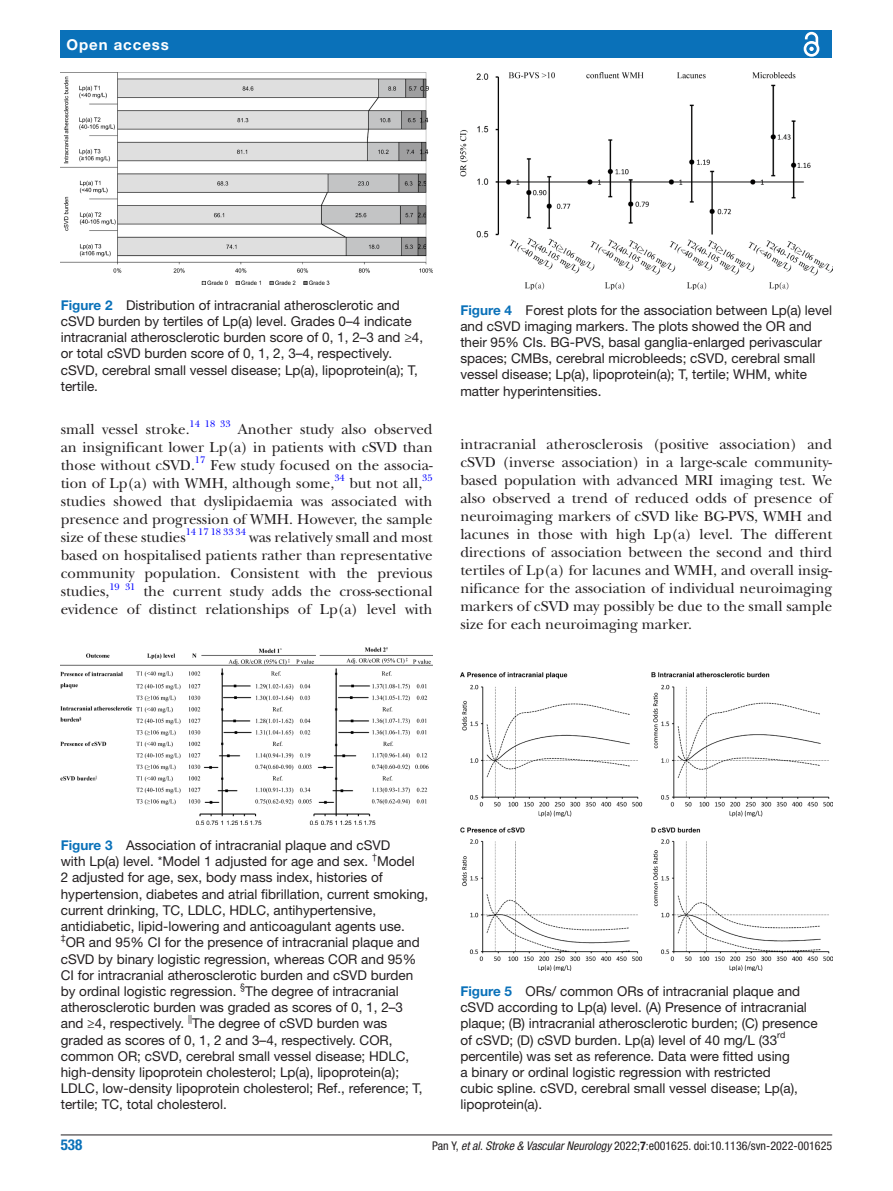
<style>
.page{position:relative;width:893px;height:1191px;background:#fff}
.page>*{position:absolute;margin:0;border:0;box-sizing:border-box;transform-origin:0 0}
.t1{font:15px/18px "New Baskerville";color:#231f20;text-align:justify}
.t2{font:700 15px "Helvetica Neue LT Std";letter-spacing:.065em;color:#fff}
.t3{font:700 condensed 15px "Helvetica Neue LT Std";color:#0a71b9}
.t4{font:13.5px/16.2px "Helvetica Neue LT Std";color:#231f20}
.t5{font:condensed 12px "Helvetica Neue LT Std";color:#231f20}
.t6{font:9.9px "New Baskerville";color:#00f}
.t7{font:9px "Helvetica Neue LT Std";color:#231f20}
.s1{font-weight:700;color:#0a71b9}
.s2{font-style:italic}
.s3{font-weight:700}
</style>
<div class="page">
<hr style="left:61px;top:1134px;width:771px;height:1px;background:#231f20">
<div style="left:61px;top:31px;width:771px;height:27px;background:#0a71b9"></div>
<svg style="left:803px;top:31px;width:17px;height:26px"></svg>
<img style="left:61px;top:73px;width:372px;height:211px">
<img style="left:61px;top:647px;width:372px;height:178px">
<img style="left:460px;top:73px;width:372px;height:216px">
<img style="left:460px;top:672px;width:372px;height:298px">
<p class="t2" style="left:66px;top:35px;width:104px">Open access</p>
<p class="t4" style="left:61px;top:296px;width:364px"><span class="s1">Figure 2</span> Distribution of intracranial atherosclerotic and cSVD burden by tertiles of Lp(a) level. Grades 0–4 indicate intracranial atherosclerotic burden score of 0, 1, 2–3 and ≥4, or total cSVD burden score of 0, 1, 2, 3–4, respectively. cSVD, cerebral small vessel disease; Lp(a), lipoprotein(a); T, tertile.</p>
<p class="t1" style="left:61px;top:420px;width:130px">small vessel stroke.</p>
<p class="t6" style="left:190px;top:418px;width:42px">14 18 33</p>
<p class="t1" style="left:61px;top:420px;width:373px;text-indent:177px">Another study also observed an insignificant lower Lp(a) in patients with cSVD than those without cSVD.</p>
<p class="t6" style="left:195px;top:454px;width:12px">17</p>
<p class="t1" style="left:61px;top:456px;width:373px;text-indent:150px">Few study focused on the associa&shy;tion of Lp(a) with WMH, although some,</p>
<p class="t6" style="left:334px;top:472px;width:12px">34</p>
<p class="t1" style="left:349px;top:474px;width:74px">but not all,</p>
<p class="t6" style="left:422px;top:472px;width:12px">35</p>
<p class="t1" style="left:61px;top:492px;width:373px">studies showed that dyslipidaemia was associated with presence and progression of WMH. However, the sample size of these studies</p>
<p class="t6" style="left:186px;top:526px;width:62px">14 17 18 33 34</p>
<p class="t1" style="left:61px;top:528px;width:373px;text-indent:188px">was relatively small and most based on hospitalised patients rather than representative community population. Consistent with the previous studies,</p>
<p class="t6" style="left:109px;top:580px;width:28px">19 31</p>
<p class="t1" style="left:61px;top:582px;width:373px;text-align:right">the current study adds the cross-sectional<br>evidence of distinct relationships of Lp(a) level with</p>
<p class="t4" style="left:460px;top:301px;width:373px"><span class="s1">Figure 4</span> Forest plots for the association between Lp(a) level and cSVD imaging markers. The plots showed the OR and their 95% CIs. BG-PVS, basal ganglia-enlarged perivascular spaces; CMBs, cerebral microbleeds; cSVD, cerebral small vessel disease; Lp(a), lipoprotein(a); T, tertile; WHM, white matter hyperintensities.</p>
<p class="t1" style="left:460px;top:435px;width:373px">intracranial atherosclerosis (positive association) and cSVD (inverse association) in a large-scale community&shy;based population with advanced MRI imaging test. We also observed a trend of reduced odds of presence of neuroimaging markers of cSVD like BG-PVS, WMH and lacunes in those with high Lp(a) level. The different directions of association between the second and third tertiles of Lp(a) for lacunes and WMH, and overall insig&shy;nificance for the association of individual neuroimaging markers of cSVD may possibly be due to the small sample size for each neuroimaging marker.</p>
<p class="t4" style="left:61px;top:837px;width:331px"><span class="s1">Figure 3</span> Association of intracranial plaque and cSVD with Lp(a) level. *Model 1 adjusted for age and sex.</p>
<p class="t7" style="left:372px;top:851px;width:6px">†</p>
<p class="t4" style="left:61px;top:853px;width:369px;text-indent:316px">Model<br>2 adjusted for age, sex, body mass index, histories of hypertension, diabetes and atrial fibrillation, current smoking, current drinking, TC, LDLC, HDLC, antihypertensive, antidiabetic, lipid-lowering and anticoagulant agents use.</p>
<p class="t7" style="left:61px;top:932px;width:6px">‡</p>
<p class="t4" style="left:61px;top:934px;width:361px;text-indent:5px">OR and 95% CI for the presence of intracranial plaque and cSVD by binary logistic regression, whereas COR and 95% CI for intracranial atherosclerotic burden and cSVD burden by ordinal logistic regression.</p>
<p class="t7" style="left:240px;top:981px;width:6px">§</p>
<p class="t4" style="left:61px;top:982px;width:344px;text-indent:184px">The degree of intracranial atherosclerotic burden was graded as scores of 0, 1, 2–3 and ≥4, respectively.</p>
<p class="t7" style="left:188px;top:1013px;width:5px">||</p>
<p class="t4" style="left:61px;top:1015px;width:363px;text-indent:131px">The degree of cSVD burden was graded as scores of 0, 1, 2 and 3–4, respectively. COR, common OR; cSVD, cerebral small vessel disease; HDLC, high-density lipoprotein cholesterol; Lp(a), lipoprotein(a); LDLC, low-density lipoprotein cholesterol; Ref., reference; T, tertile; TC, total cholesterol.</p>
<p class="t4" style="left:460px;top:982px;width:359px"><span class="s1">Figure 5</span> ORs/ common ORs of intracranial plaque and cSVD according to Lp(a) level. (A) Presence of intracranial plaque; (B) intracranial atherosclerotic burden; (C) presence of cSVD; (D) cSVD burden. Lp(a) level of 40 mg/L (33</p>
<p class="t7" style="left:777px;top:1030px;width:10px">rd</p>
<p class="t4" style="left:460px;top:1047px;width:339px">percentile) was set as reference. Data were fitted using a binary or ordinal logistic regression with restricted cubic spline. cSVD, cerebral small vessel disease; Lp(a), lipoprotein(a).</p>
<p class="t3" style="left:61px;top:1135px;width:23px">538</p>
<p class="t5" style="left:432px;top:1138px;width:402px">Pan Y, <span class="s2">et al</span>. <span class="s2">Stroke &amp; Vascular Neurology</span> 2022;<span class="s3">7</span>:e001625. doi:10.1136/svn-2022-001625</p>
</div>
